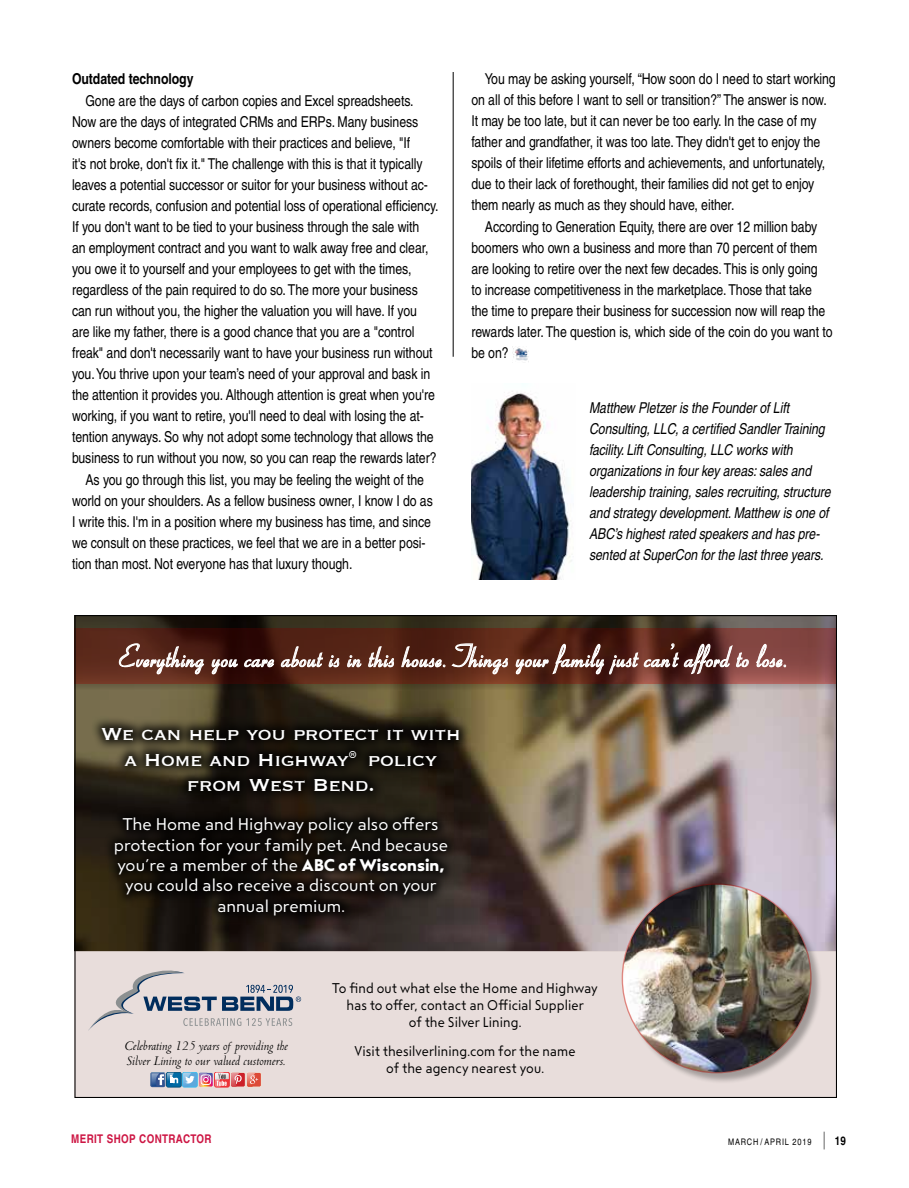
<style>
.page{position:relative;width:909px;height:1188px;background:#fff}
.page>*{position:absolute;margin:0;border:0;box-sizing:border-box;transform-origin:0 0}
.t1{font:600 32.55px "Aspire";letter-spacing:-.005em;color:#fff}
.t2{font:22.65px/25.3px "Copperplate";letter-spacing:-.02em;color:#fff;text-align:center}
.t3{font:16.95px/20.4px "Steagal Re";color:#fff;text-align:center}
.t4{font:condensed 15px/21px "Helvetica";letter-spacing:-.005em;color:#000}
.t5{font:italic condensed 15px/21px "Helvetica";letter-spacing:-.005em;color:#000}
.t6{font:700 condensed 15px "Helvetica";letter-spacing:-.005em;color:#000}
.t7{font:14.1px/17px "Steagal Re";letter-spacing:.005em;color:#000;text-align:center;scale:.92 1}
.t8{font:italic 14.1px/15.6px "Centaur";color:#000}
.t9{font:700 condensed 12px "Helvetica";letter-spacing:.03em;color:#cd1543}
.t10{font:condensed 9px "Helvetica";letter-spacing:.09em;color:#000}
.s1{font-family:"Steagal Bo"}
.s2{font-family:"Helvetica LT Std";font-weight:300;font-size:17.7px}
.s3{font-weight:700;font-size:12px}
</style>
<div class="page">
<img style="left:485px;top:690px;width:350px;height:261px">
<svg style="left:76px;top:690px;width:409px;height:261px;background:#433927"></svg>
<div style="left:74px;top:951px;width:763px;height:147px;background:#e4d8d5"></div>
<div style="left:624px;top:886px;width:198px;height:198px;background:#000;opacity:.3"></div>
<img style="left:623px;top:884px;width:188px;height:188px;border-radius:94px">
<svg style="left:76px;top:617px;width:759px;height:73px;background:#4b4332"></svg>
<svg style="left:76px;top:628px;width:759px;height:56px;background:#5c291e"></svg>
<svg style="left:119px;top:643px;width:85px;height:31px;background:#7a5349"></svg>
<svg style="left:212px;top:659px;width:26px;height:15px"></svg>
<svg style="left:244px;top:659px;width:30px;height:8px"></svg>
<svg style="left:281px;top:646px;width:42px;height:21px"></svg>
<svg style="left:329px;top:655px;width:10px;height:12px"></svg>
<svg style="left:347px;top:655px;width:14px;height:12px"></svg>
<svg style="left:368px;top:646px;width:26px;height:21px"></svg>
<svg style="left:401px;top:646px;width:44px;height:21px"></svg>
<svg style="left:452px;top:643px;width:56px;height:31px;background:#82584a"></svg>
<svg style="left:516px;top:644px;width:233px;height:30px;background:#764e47"></svg>
<svg style="left:756px;top:644px;width:30px;height:23px"></svg>
<div style="left:90px;top:717px;width:381px;height:210px;background:#000;opacity:.8"></div>
<svg style="left:89px;top:971px;width:212px;height:59px"></svg>
<div style="left:247px;top:1072px;width:14px;height:15px;background:#dd4a37;border-radius:2px"></div>
<div style="left:247px;top:1072px;width:14px;height:15px;border:1px solid #eee7db;border-radius:2px"></div>
<svg style="left:150px;top:1072px;width:108px;height:15px;background:#a891a5"></svg>
<img style="left:471px;top:391px;width:101px;height:188px">
<hr style="left:453px;top:72px;width:1px;height:285px;background:#000">
<img style="left:512px;top:347px;width:17px;height:15px">
<p class="t6" style="left:72px;top:69px;width:123px">Outdated technology</p>
<p class="t4" style="left:86px;top:90px;width:330px">Gone are the days of carbon copies and Excel spreadsheets.</p>
<p class="t4" style="left:72px;top:111px;width:348px">Now are the days of integrated CRMs and ERPs. Many business</p>
<p class="t4" style="left:72px;top:132px;width:340px">owners become comfortable with their practices and believe, "If</p>
<p class="t4" style="left:72px;top:153px;width:352px">it's not broke, don't fix it." The challenge with this is that it typically</p>
<p class="t4" style="left:72px;top:174px;width:357px">leaves a potential successor or suitor for your business without ac-</p>
<p class="t4" style="left:72px;top:195px;width:368px">curate records, confusion and potential loss of operational efficiency.</p>
<p class="t4" style="left:72px;top:216px;width:349px">If you don't want to be tied to your business through the sale with</p>
<p class="t4" style="left:72px;top:237px;width:358px">an employment contract and you want to walk away free and clear,</p>
<p class="t4" style="left:72px;top:258px;width:341px">you owe it to yourself and your employees to get with the times,</p>
<p class="t4" style="left:72px;top:279px;width:347px">regardless of the pain required to do so. The more your business</p>
<p class="t4" style="left:72px;top:300px;width:346px">can run without you, the higher the valuation you will have. If you</p>
<p class="t4" style="left:72px;top:321px;width:344px">are like my father, there is a good chance that you are a "control</p>
<p class="t4" style="left:72px;top:342px;width:362px">freak" and don't necessarily want to have your business run without</p>
<p class="t4" style="left:72px;top:363px;width:360px">you. You thrive upon your team’s need of your approval and bask in</p>
<p class="t4" style="left:72px;top:384px;width:364px">the attention it provides you. Although attention is great when you're</p>
<p class="t4" style="left:72px;top:405px;width:353px">working, if you want to retire, you'll need to deal with losing the at-</p>
<p class="t4" style="left:72px;top:426px;width:363px">tention anyways. So why not adopt some technology that allows the</p>
<p class="t4" style="left:72px;top:447px;width:366px">business to run without you now, so you can reap the rewards later?</p>
<p class="t4" style="left:86px;top:469px;width:340px">As you go through this list, you may be feeling the weight of the</p>
<p class="t4" style="left:72px;top:490px;width:362px">world on your shoulders. As a fellow business owner, I know I do as</p>
<p class="t4" style="left:72px;top:511px;width:361px">I write this. I'm in a position where my business has time, and since</p>
<p class="t4" style="left:72px;top:532px;width:355px">we consult on these practices, we feel that we are in a better posi-</p>
<p class="t4" style="left:72px;top:553px;width:282px">tion than most. Not everyone has that luxury though.</p>
<p class="t4" style="left:471px;top:68px;width:366px;text-indent:14px">You may be asking yourself, “How soon do I need to start working on all of this before I want to sell or transition?” The answer is now.<br>It may be too late, but it can never be too early. In the case of my father and grandfather, it was too late. They didn't get to enjoy the spoils of their lifetime efforts and achievements, and unfortunately, due to their lack of forethought, their families did not get to enjoy them nearly as much as they should have, either.</p>
<p class="t4" style="left:471px;top:216px;width:363px;text-indent:14px">According to Generation Equity, there are over 12 million baby boomers who own a business and more than 70 percent of them are looking to retire over the next few decades. This is only going<br>to increase competitiveness in the marketplace. Those that take the time to prepare their business for succession now will reap the rewards later. The question is, which side of the coin do you want to be on?</p>
<p class="t5" style="left:589px;top:397px;width:243px">Matthew Pletzer is the Founder of Lift Consulting, LLC, a certified Sandler Training facility. Lift Consulting, LLC works with organizations in four key areas: sales and leadership training, sales recruiting, structure and strategy development. Matthew is one of ABC’s highest rated speakers and has pre&shy;sented at SuperCon for the last three years.</p>
<h1 class="t1" style="left:122px;top:641px;width:668px">Everything you care about is in this house. Things your family just can’ t afford to lose.</h1>
<h2 class="t2" style="left:101px;top:720px;width:361px">We can help you protect it with a Home and Highway<sup>®</sup> policy from West Bend.</h2>
<p class="t3" style="left:114px;top:815px;width:336px">The Home and Highway policy also offers protection for your family pet. And because you’re a member of the <span class="s1">ABC of Wisconsin, </span>you could also receive a discount on your annual premium.</p>
<p class="t8" style="left:124px;top:1038px;width:165px">Celebrating 125 years of providing the<br>Silver Lining to our valued customers.</p>
<p class="t7" style="left:333px;top:980px;width:290px">To find out what else the Home and Highway has to offer, contact an Official Supplier<br>of the Silver Lining.</p>
<p class="t7" style="left:355px;top:1043px;width:242px">Visit thesilverlining.com for the name of the agency nearest you.</p>
<p class="t9" style="left:71px;top:1132px;width:142px">MERIT SHOP CONTRACTOR</p>
<p class="t10" style="left:728px;top:1136px;width:119px">MARCH / APRIL 2019 <span class="s2">|</span> <span class="s3">19</span></p>
</div>
